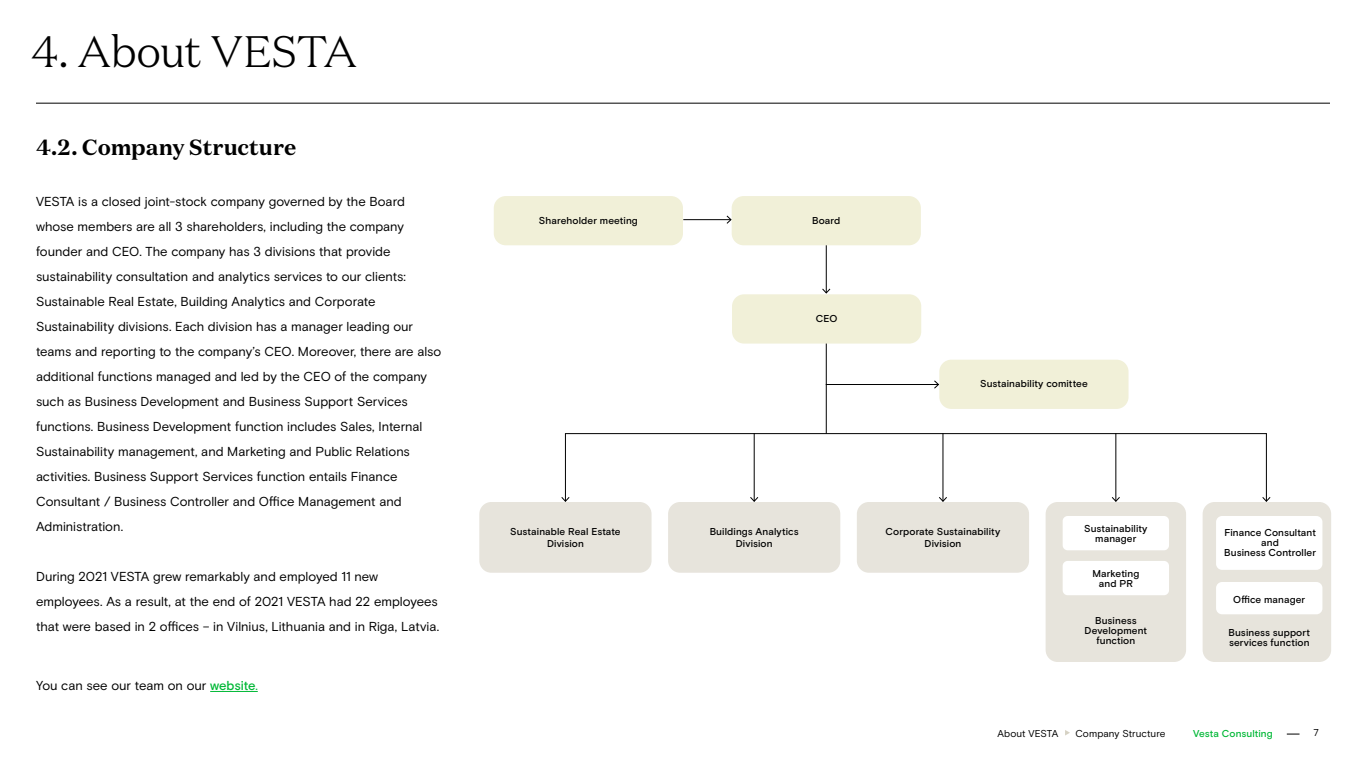
<style>
.page{position:relative;width:1366px;height:768px;background:#fff}
.page>*{position:absolute;margin:0;border:0;box-sizing:border-box;transform-origin:0 0}
.t1{font:300 44px "Domaine Text";letter-spacing:-.02em;color:#000}
.t2{font:700 22px "Domaine Text";letter-spacing:-.005em;color:#000}
.t3{font:13px/25px "Basis Grotesque Pro";color:#000}
.t4{font:500 10px/10px "Basis Grotesque Pro";letter-spacing:.01em;color:#000;text-align:center}
.t5{font:10px "Basis Grotesque Pro";letter-spacing:.005em;color:#000}
.t6{font:500 10px "Basis Grotesque Pro";letter-spacing:.01em;color:#00b836}
.s1{font-weight:500;color:#00b836}
.s2{color:#00b836}
</style>
<div class="page">
<svg style="left:1287px;top:734px;width:13px;height:1px"></svg>
<hr style="left:36px;top:103px;width:1294px;height:1px;background:#000">
<div style="left:939px;top:360px;width:190px;height:49px;background:#f1f0d8;border-radius:12px"></div>
<hr style="left:826px;top:322px;width:1px;height:112px;background:#000">
<hr style="left:826px;top:384px;width:112px;height:1px;background:#000">
<svg style="left:934px;top:379px;width:6px;height:11px"></svg>
<hr style="left:210px;top:691px;width:48px;height:1px;background:#00b836">
<div style="left:732px;top:294px;width:189px;height:50px;background:#f1f0d8;border-radius:12px"></div>
<div style="left:732px;top:196px;width:189px;height:49px;background:#f1f0d8;border-radius:12px"></div>
<div style="left:494px;top:196px;width:189px;height:49px;background:#f1f0d8;border-radius:12px"></div>
<hr style="left:683px;top:219px;width:48px;height:1px;background:#000">
<svg style="left:726px;top:215px;width:6px;height:10px"></svg>
<hr style="left:826px;top:245px;width:1px;height:48px;background:#000">
<svg style="left:822px;top:288px;width:9px;height:6px"></svg>
<div style="left:1046px;top:502px;width:140px;height:160px;background:#e7e4dc;border-radius:12px"></div>
<div style="left:1063px;top:516px;width:106px;height:34px;background:#fff;border-radius:5px"></div>
<div style="left:1063px;top:561px;width:106px;height:34px;background:#fff;border-radius:5px"></div>
<hr style="left:1115px;top:433px;width:1px;height:68px;background:#000">
<svg style="left:1111px;top:496px;width:9px;height:6px"></svg>
<div style="left:857px;top:502px;width:172px;height:71px;background:#e7e4dc;border-radius:12px"></div>
<hr style="left:942px;top:433px;width:1px;height:68px;background:#000">
<svg style="left:939px;top:496px;width:8px;height:6px"></svg>
<div style="left:668px;top:502px;width:172px;height:71px;background:#e7e4dc;border-radius:12px"></div>
<hr style="left:754px;top:433px;width:1px;height:68px;background:#000">
<svg style="left:750px;top:496px;width:9px;height:6px"></svg>
<div style="left:479px;top:502px;width:173px;height:71px;background:#e7e4dc;border-radius:12px"></div>
<hr style="left:565px;top:433px;width:1px;height:68px;background:#000">
<svg style="left:561px;top:496px;width:9px;height:6px"></svg>
<hr style="left:565px;top:433px;width:701px;height:1px;background:#000">
<div style="left:1203px;top:502px;width:128px;height:160px;background:#e7e4dc;border-radius:12px"></div>
<div style="left:1216px;top:582px;width:106px;height:32px;background:#fff;border-radius:6px"></div>
<div style="left:1216px;top:516px;width:106px;height:54px;background:#fff;border-radius:6px"></div>
<hr style="left:1266px;top:433px;width:1px;height:68px;background:#000">
<svg style="left:1262px;top:496px;width:9px;height:6px"></svg>
<svg style="left:1065px;top:730px;width:5px;height:6px"></svg>
<h1 class="t1" style="left:31px;top:24px;width:327px">4. About VESTA</h1>
<h2 class="t2" style="left:36px;top:133px;width:262px">4.2. Company Structure</h2>
<p class="t3" style="left:36px;top:189px;width:407px">VESTA is a closed joint-stock company governed by the Board whose members are all 3 shareholders, including the company founder and CEO. The company has 3 divisions that provide sustainability consultation and analytics services to our clients:<br>Sustainable Real Estate, Building Analytics and Corporate Sustainability divisions. Each division has a manager leading our teams and reporting to the company’s CEO. Moreover, there are also additional functions managed and led by the CEO of the company such as Business Development and Business Support Services functions. Business Development function includes Sales, Internal Sustainability management, and Marketing and Public Relations activities. Business Support Services function entails Finance Consultant / Business Controller and Office Management and Administration.</p>
<p class="t3" style="left:36px;top:564px;width:405px">During 2021 VESTA grew remarkably and employed 11 new employees. As a result, at the end of 2021 VESTA had 22 employees that were based in 2 offices – in Vilnius, Lithuania and in Riga, Latvia.</p>
<p class="t3" style="left:36px;top:673px;width:223px">You can see our team on our <span class="s1">website</span><span class="s2">.</span></p>
<p class="t4" style="left:539px;top:216px;width:100px">Shareholder meeting</p>
<p class="t4" style="left:812px;top:216px;width:30px">Board</p>
<p class="t4" style="left:816px;top:314px;width:23px">CEO</p>
<p class="t4" style="left:980px;top:379px;width:109px">Sustainability comittee</p>
<p class="t4" style="left:510px;top:526px;width:112px;line-height:12px">Sustainable Real Estate<br>Division</p>
<p class="t4" style="left:710px;top:526px;width:91px;line-height:12px">Buildings Analytics<br>Division</p>
<p class="t4" style="left:886px;top:526px;width:116px;line-height:12px">Corporate Sustainability<br>Division</p>
<p class="t4" style="left:1084px;top:524px;width:65px">Sustainability manager</p>
<p class="t4" style="left:1092px;top:569px;width:48px">Marketing and PR</p>
<p class="t4" style="left:1085px;top:616px;width:64px">Business<br>Development function</p>
<p class="t4" style="left:1224px;top:528px;width:93px">Finance Consultant and<br>Business Controller</p>
<p class="t4" style="left:1233px;top:595px;width:74px">Office manager</p>
<p class="t4" style="left:1229px;top:628px;width:83px;text-align:left">Business support services function</p>
<p class="t5" style="left:997px;top:727px;width:63px">About VESTA</p>
<p class="t5" style="left:1075px;top:727px;width:92px">Company Structure</p>
<p class="t6" style="left:1193px;top:727px;width:81px">Vesta Consulting</p>
<p class="t5" style="left:1314px;top:727px;width:7px">7</p>
</div>
